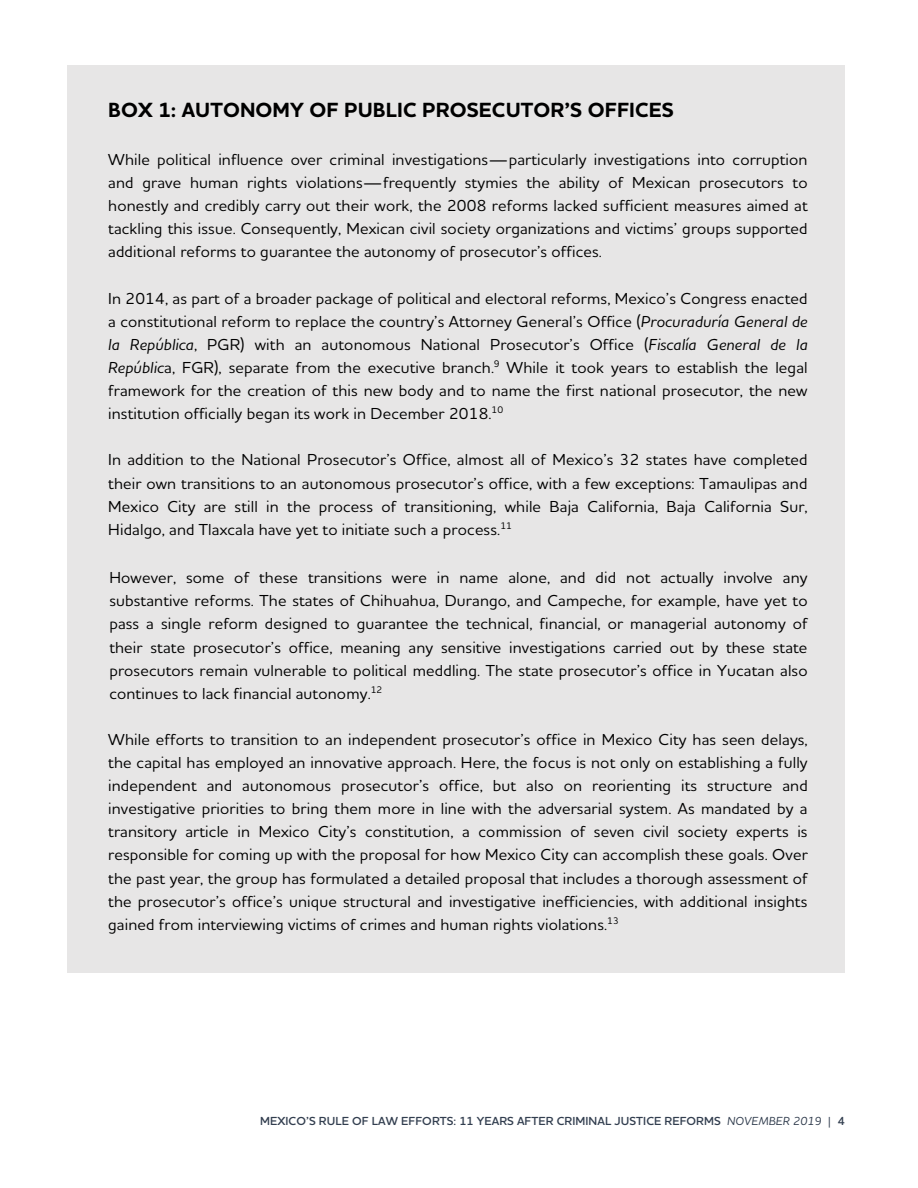
<style>
.page{position:relative;width:918px;height:1188px;background:#fff}
.page>*{position:absolute;margin:0;border:0;box-sizing:border-box;transform-origin:0 0}
.t1{font:700 20.85px "Houschka Alt Pro";letter-spacing:.005em;color:#000}
.t2{font:500 16.2px/23.1px "Houschka Alt Pro";letter-spacing:.01em;color:#000;text-align:justify}
.t3{font:600 11.85px "Houschka Alt Pro";letter-spacing:.005em;color:#323e4f}
.s1{font-style:italic}
.s2{font-weight:500;font-style:italic}
.s3{font-weight:500}
</style>
<div class="page">
<div style="left:68px;top:65px;width:777px;height:907px;background:#e7e6e6"></div>
<p class="t1" style="left:108px;top:96px;width:567px">BOX 1: AUTONOMY OF PUBLIC PROSECUTOR’S OFFICES</p>
<p class="t2" style="left:108px;top:148px;width:701px">While political influence over criminal investigations—particularly investigations into corruption and grave human rights violations—frequently stymies the ability of Mexican prosecutors to honestly and credibly carry out their work, the 2008 reforms lacked sufficient measures aimed at tackling this issue. Consequently, Mexican civil society organizations and victims’ groups supported additional reforms to guarantee the autonomy of prosecutor’s offices.</p>
<p class="t2" style="left:108px;top:286px;width:701px">In 2014, as part of a broader package of political and electoral reforms, Mexico’s Congress enacted a constitutional reform to replace the country’s Attorney General’s Office (<span class="s1">Procuraduría General de la República</span>, PGR) with an autonomous National Prosecutor’s Office (<span class="s1">Fiscalía General de la Repúblic</span>a, FGR), separate from the executive branch.<sup>9</sup> While it took years to establish the legal framework for the creation of this new body and to name the first national prosecutor, the new institution officially began its work in December 2018.<sup>10</sup></p>
<p class="t2" style="left:108px;top:448px;width:701px">In addition to the National Prosecutor’s Office, almost all of Mexico’s 32 states have completed their own transitions to an autonomous prosecutor’s office, with a few exceptions: Tamaulipas and Mexico City are still in the process of transitioning, while Baja California, Baja California Sur, Hidalgo, and Tlaxcala have yet to initiate such a process.<sup>11</sup></p>
<p class="t2" style="left:109px;top:566px;width:700px">However, some of these transitions were in name alone, and did not actually involve any substantive reforms. The states of Chihuahua, Durango, and Campeche, for example, have yet to pass a single reform designed to guarantee the technical, financial, or managerial autonomy of their state prosecutor’s office, meaning any sensitive investigations carried out by these state prosecutors remain vulnerable to political meddling. The state prosecutor’s office in Yucatan also continues to lack financial autonomy.<sup>12</sup></p>
<p class="t2" style="left:108px;top:727px;width:701px">While efforts to transition to an independent prosecutor’s office in Mexico City has seen delays, the capital has employed an innovative approach. Here, the focus is not only on establishing a fully independent and autonomous prosecutor’s office, but also on reorienting its structure and investigative priorities to bring them more in line with the adversarial system. As mandated by a transitory article in Mexico City’s constitution, a commission of seven civil society experts is responsible for coming up with the proposal for how Mexico City can accomplish these goals. Over the past year, the group has formulated a detailed proposal that includes a thorough assessment of the prosecutor’s office’s unique structural and investigative inefficiencies, with additional insights gained from interviewing victims of crimes and human rights violations.<sup>13</sup></p>
<p class="t3" style="left:260px;top:1113px;width:586px">MEXICO’S RULE OF LAW EFFORTS: 11 YEARS AFTER CRIMINAL JUSTICE REFORMS <span class="s2">NOVEMBER 2019</span> <span class="s3">|</span> 4</p>
</div>
